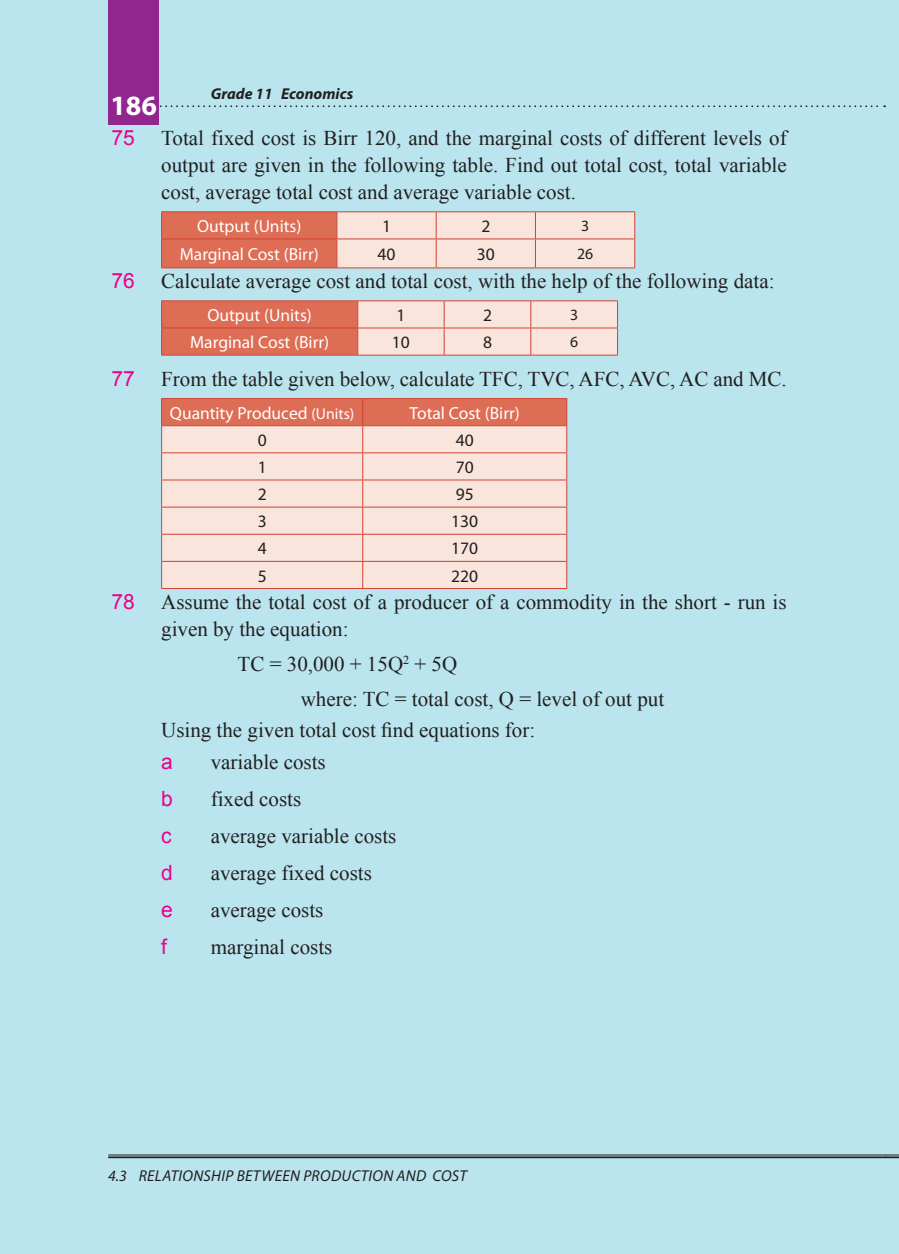
<style>
.page{position:relative;width:899px;height:1254px;background:#fff}
.page>*{position:absolute;margin:0;border:0;box-sizing:border-box;transform-origin:0 0}
.t1{font:700 28px "Myriad Pro";color:#fff}
.t2{font:21px/27.1px "Times New Roman";color:#221f1f}
.t3{font:21px "Arial";color:#ec008b}
.t4{font:17.5px "Myriad Pro";color:#fff}
.t5{font:17.5px "Myriad Pro";color:#221f1f}
.t6{font:italic 15.75px "Myriad Pro";letter-spacing:.02em;color:#221f1f}
.t7{font:italic 700 15.75px "Myriad Pro";color:#221f1f}
.t8{font:15.75px "Myriad Pro";color:#221f1f}
.s1{font-size:15.75px}
</style>
<div class="page">
<div style="left:0;top:0;width:898px;height:1254px;background:#bae4ee"></div>
<svg style="left:159px;top:105px;width:726px;height:2px"></svg>
<div style="left:108px;top:0;width:51px;height:124px;background:#91268f"></div>
<hr style="left:108px;top:1156px;width:778px;height:2px;background:#221f1f">
<hr style="left:108px;top:1154px;width:778px;height:1px;background:#221f1f">
<svg style="left:885px;top:1154px;width:13px;height:4px"></svg>
<hr style="left:337px;top:211px;width:298px;height:1px;background:#d24134">
<hr style="left:161px;top:211px;width:176px;height:1px;background:#d24134">
<svg style="left:161px;top:212px;width:474px;height:56px;background:#edb3a4"></svg>
<hr style="left:161px;top:267px;width:176px;height:1px;background:#d24134">
<hr style="left:161px;top:300px;width:197px;height:1px;background:#d24134">
<hr style="left:161px;top:355px;width:197px;height:1px;background:#d24134">
<hr style="left:358px;top:300px;width:86px;height:1px;background:#d24134">
<hr style="left:444px;top:300px;width:174px;height:1px;background:#d24134">
<svg style="left:161px;top:301px;width:457px;height:54px;background:#ebac9c"></svg>
<hr style="left:358px;top:355px;width:260px;height:1px;background:#d24134">
<hr style="left:161px;top:588px;width:406px;height:1px;background:#d24134">
<svg style="left:161px;top:398px;width:406px;height:190px;background:#f3cdc2"></svg>
<hr style="left:362px;top:425px;width:205px;height:1px;background:#d24134">
<h1 class="t1" style="left:110px;top:94px;width:48px">186</h1>
<p class="t7" style="left:211px;top:84px;width:144px">Grade 11 Economics</p>
<p class="t3" style="left:111px;top:130px;width:25px">75</p>
<p class="t2" style="left:161px;top:127px;width:627px;text-align:justify">Total fixed cost is Birr 120, and the marginal costs of different levels of output are given in the following table. Find out total cost, total variable cost, average total cost and average variable cost.</p>
<p class="t4" style="left:197px;top:219px;width:106px">Output (Units)</p>
<p class="t5" style="left:382px;top:219px;width:10px">1</p>
<p class="t5" style="left:481px;top:219px;width:10px">2</p>
<p class="t8" style="left:581px;top:220px;width:10px">3</p>
<p class="t4" style="left:180px;top:247px;width:140px">Marginal Cost (Birr)</p>
<p class="t5" style="left:377px;top:247px;width:19px">40</p>
<p class="t5" style="left:477px;top:247px;width:19px">30</p>
<p class="t8" style="left:577px;top:248px;width:18px">26</p>
<p class="t3" style="left:111px;top:273px;width:25px">76</p>
<p class="t2" style="left:161px;top:270px;width:614px">Calculate average cost and total cost, with the help of the following data:</p>
<p class="t4" style="left:207px;top:308px;width:106px">Output (Units)</p>
<p class="t5" style="left:396px;top:308px;width:10px">1</p>
<p class="t5" style="left:483px;top:308px;width:10px">2</p>
<p class="t8" style="left:570px;top:309px;width:10px">3</p>
<p class="t4" style="left:190px;top:335px;width:140px">Marginal Cost (Birr)</p>
<p class="t5" style="left:392px;top:335px;width:19px">10</p>
<p class="t5" style="left:483px;top:335px;width:10px">8</p>
<p class="t8" style="left:570px;top:336px;width:10px">6</p>
<p class="t3" style="left:111px;top:371px;width:25px">77</p>
<p class="t2" style="left:161px;top:368px;width:627px">From the table given below, calculate TFC, TVC, AFC, AVC, AC and MC.</p>
<p class="t4" style="left:170px;top:406px;width:186px">Quantity Produced <span class="s1">(Units)</span></p>
<p class="t4" style="left:409px;top:406px;width:112px">Total Cost (Birr)</p>
<p class="t5" style="left:258px;top:433px;width:10px">0</p>
<p class="t5" style="left:455px;top:433px;width:19px">40</p>
<p class="t5" style="left:258px;top:460px;width:10px">1</p>
<p class="t5" style="left:455px;top:460px;width:19px">70</p>
<p class="t5" style="left:258px;top:487px;width:10px">2</p>
<p class="t5" style="left:455px;top:487px;width:19px">95</p>
<p class="t5" style="left:258px;top:515px;width:10px">3</p>
<p class="t5" style="left:451px;top:515px;width:28px">130</p>
<p class="t5" style="left:258px;top:542px;width:10px">4</p>
<p class="t5" style="left:451px;top:542px;width:28px">170</p>
<p class="t5" style="left:258px;top:569px;width:10px">5</p>
<p class="t5" style="left:451px;top:569px;width:28px">220</p>
<p class="t3" style="left:111px;top:594px;width:25px">78</p>
<p class="t2" style="left:161px;top:590px;width:627px">Assume the total cost of a producer of a commodity in the short - run is given by the equation:</p>
<p class="t2" style="left:300px;top:649px;width:365px;line-height:35.2px;text-indent:-63px">TC = 30,000 + 15Q<sup>2</sup> + 5Q<br>where: TC = total cost, Q = level of out put</p>
<p class="t2" style="left:161px;top:716px;width:375px">Using the given total cost find equations for:</p>
<p class="t3" style="left:161px;top:753px;width:13px">a</p>
<p class="t2" style="left:211px;top:750px;width:116px">variable costs</p>
<p class="t3" style="left:161px;top:790px;width:13px">b</p>
<p class="t2" style="left:211px;top:787px;width:92px">fixed costs</p>
<p class="t3" style="left:161px;top:827px;width:12px">c</p>
<p class="t2" style="left:211px;top:824px;width:187px">average variable costs</p>
<p class="t3" style="left:161px;top:864px;width:13px">d</p>
<p class="t2" style="left:211px;top:861px;width:162px">average fixed costs</p>
<p class="t3" style="left:161px;top:901px;width:13px">e</p>
<p class="t2" style="left:211px;top:898px;width:114px">average costs</p>
<p class="t3" style="left:161px;top:938px;width:7px">f</p>
<p class="t2" style="left:211px;top:935px;width:123px">marginal costs</p>
<p class="t6" style="left:108px;top:1166px;width:360px">4.3 RELATIONSHIP BETWEEN PRODUCTION AND COST</p>
</div>
